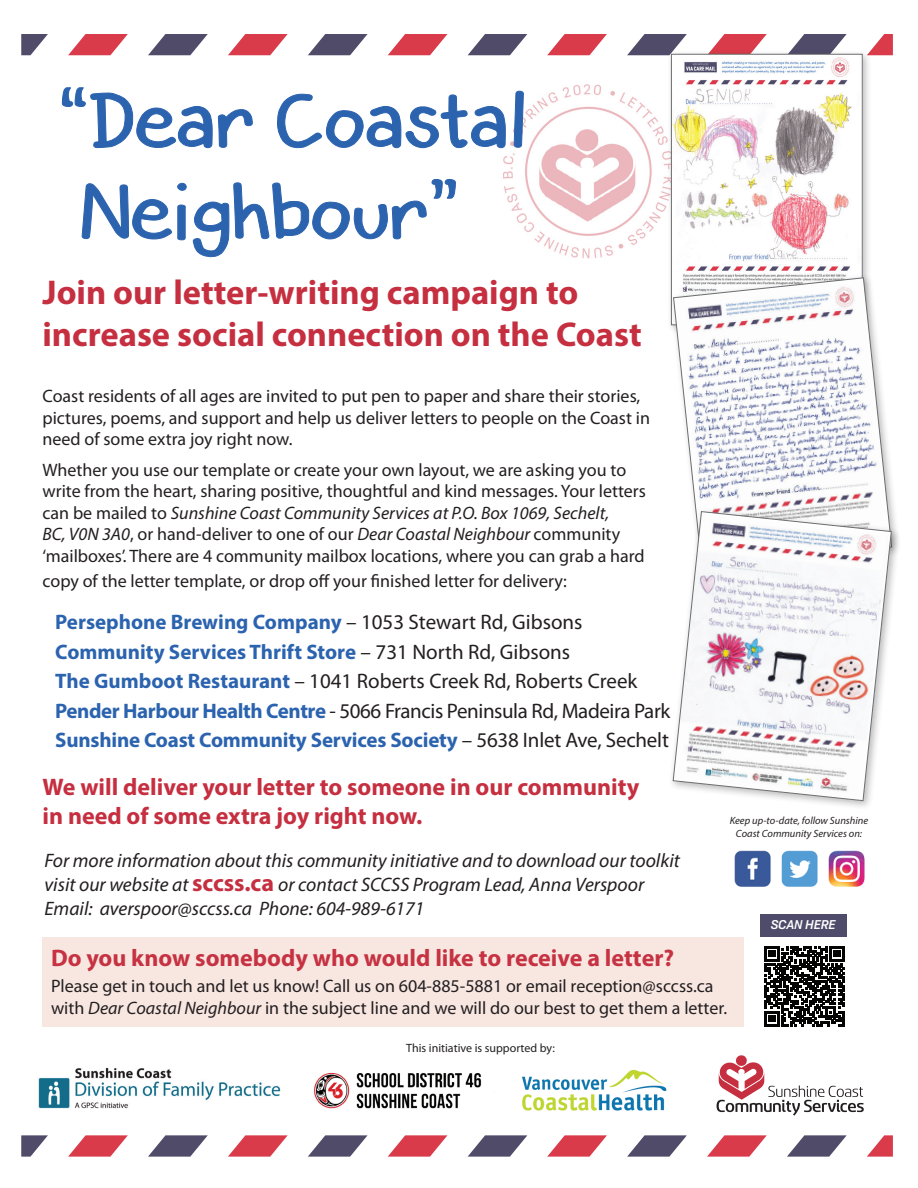
<style>
.page{position:relative;width:918px;height:1188px;background:#fff}
.page>*{position:absolute;margin:0;border:0;box-sizing:border-box;transform-origin:0 0}
.t1{font:700 34.5px/41.4px "Myriad Pro";color:#c52f40}
.t2{font:700 24px/28.8px "Myriad Pro";color:#c52f40}
.t3{font:700 24px "Myriad Pro";color:#c63241}
.t4{font:700 21px/29.4px "Myriad Pro";letter-spacing:-.005em;color:#2b63af}
.t5{font:italic 19.5px/24px "Myriad Pro";color:#231f20}
.t6{font:18px/21.6px "Myriad Pro";color:#231f20}
.t7{font:italic 500 12.45px "Moderna Sans";color:#fff}
.t8{font:12px "Myriad Pro";color:#231f20}
.t9{font:italic 10.5px/12.6px "Myriad Pro";color:#231f20;text-align:center}
.s1{font-style:italic}
.s2{font-weight:400;color:#231f20}
.s3{font-weight:700;font-style:normal;font-size:24px;color:#c52f40}
</style>
<div class="page">
<div style="left:43px;top:937px;width:701px;height:89px;background:#f8e6e1"></div>
<img style="left:524px;top:84px;width:142px;height:175px">
<svg style="left:468px;top:1135px;width:59px;height:22px"></svg>
<svg style="left:388px;top:1135px;width:59px;height:22px"></svg>
<svg style="left:308px;top:1135px;width:60px;height:22px"></svg>
<svg style="left:228px;top:1135px;width:60px;height:22px"></svg>
<svg style="left:148px;top:1135px;width:60px;height:22px"></svg>
<svg style="left:68px;top:1135px;width:60px;height:22px"></svg>
<svg style="left:21px;top:1135px;width:27px;height:22px"></svg>
<svg style="left:867px;top:1135px;width:26px;height:22px"></svg>
<svg style="left:787px;top:1135px;width:60px;height:22px"></svg>
<svg style="left:707px;top:1135px;width:60px;height:22px"></svg>
<svg style="left:627px;top:1135px;width:60px;height:22px"></svg>
<svg style="left:547px;top:1135px;width:60px;height:22px"></svg>
<svg style="left:468px;top:34px;width:59px;height:21px"></svg>
<svg style="left:388px;top:34px;width:59px;height:21px"></svg>
<svg style="left:308px;top:34px;width:60px;height:21px"></svg>
<svg style="left:228px;top:34px;width:60px;height:21px"></svg>
<svg style="left:148px;top:34px;width:60px;height:21px"></svg>
<svg style="left:68px;top:34px;width:60px;height:21px"></svg>
<svg style="left:21px;top:34px;width:27px;height:21px"></svg>
<svg style="left:872px;top:34px;width:21px;height:21px"></svg>
<svg style="left:792px;top:34px;width:55px;height:15px"></svg>
<svg style="left:712px;top:34px;width:55px;height:15px"></svg>
<svg style="left:627px;top:34px;width:60px;height:21px"></svg>
<svg style="left:547px;top:34px;width:60px;height:21px"></svg>
<svg style="left:717px;top:1055px;width:147px;height:61px"></svg>
<img style="left:522px;top:1069px;width:145px;height:42px">
<img style="left:314px;top:1072px;width:168px;height:37px">
<img style="left:38px;top:1067px;width:243px;height:42px">
<div style="left:666px;top:49px;width:206px;height:286px;background:#231f20;opacity:.3"></div>
<img style="left:673px;top:56px;width:188px;height:217px">
<div style="left:671px;top:54px;width:192px;height:271px;border:1px solid #6c6d70"></div>
<div style="left:669px;top:273px;width:232px;height:303px;background:#231f20;opacity:.3"></div>
<svg style="left:673px;top:277px;width:219px;height:230px"></svg>
<div style="left:669px;top:507px;width:232px;height:303px;background:#231f20;opacity:.3"></div>
<svg style="left:672px;top:511px;width:220px;height:290px"></svg>
<svg style="left:764px;top:946px;width:81px;height:80px"></svg>
<div style="left:760px;top:914px;width:86px;height:22px;background:#4f4b6a"></div>
<img style="left:734px;top:850px;width:131px;height:37px">
<svg style="left:62px;top:87px;width:462px;height:170px"></svg>
<h1 class="t1" style="left:43px;top:271px;width:601px">Join our letter-writing campaign to increase social connection on the Coast</h1>
<p class="t6" style="left:43px;top:385px;width:609px">Coast residents of all ages are invited to put pen to paper and share their stories, pictures, poems, and support and help us deliver letters to people on the Coast in need of some extra joy right now.</p>
<p class="t6" style="left:43px;top:458px;width:605px">Whether you use our template or create your own layout, we are asking you to write from the heart, sharing positive, thoughtful and kind messages. Your letters can be mailed to <span class="s1">Sunshine Coast Community Services at P.O. Box 1069, Sechelt,<br>BC, V0N 3A0</span>, or hand-deliver to one of our <span class="s1">Dear Coastal Neighbour</span> community ‘mailboxes’. There are 4 community mailbox locations, where you can grab a hard</p>
<p class="t6" style="left:43px;top:570px;width:526px">copy of the letter template, or drop off your finished letter for delivery:</p>
<p class="t4" style="left:55px;top:607px;width:617px">Persephone Brewing Company <span class="s2">– 1053 Stewart Rd, Gibsons </span>Community Services Thrift Store <span class="s2">– 731 North Rd, Gibsons<br></span>The Gumboot Restaurant <span class="s2">– 1041 Roberts Creek Rd, Roberts Creek </span>Pender Harbour Health Centre <span class="s2">- 5066 Francis Peninsula Rd, Madeira Park </span>Sunshine Coast Community Services Society <span class="s2">– 5638 Inlet Ave, Sechelt</span></p>
<h2 class="t2" style="left:43px;top:772px;width:598px">We will deliver your letter to someone in our community in need of some extra joy right now.</h2>
<p class="t9" style="left:730px;top:814px;width:140px">Keep up-to-date, follow Sunshine<br>Coast Community Services on:</p>
<p class="t5" style="left:44px;top:848px;width:637px">For more information about this community initiative and to download our toolkit visit our website at <span class="s3">sccss.ca</span> or contact SCCSS Program Lead, Anna Verspoor<br>Email: averspoor@sccss.ca Phone: 604-989-6171</p>
<h2 class="t3" style="left:51px;top:942px;width:625px">Do you know somebody who would like to receive a letter?</h2>
<p class="t6" style="left:51px;top:975px;width:678px">Please get in touch and let us know! Call us on 604-885-5881 or email reception@sccss.ca with <span class="s1">Dear Coastal Neighbour</span> in the subject line and we will do our best to get them a letter.</p>
<p class="t8" style="left:406px;top:1041px;width:150px">This initiative is supported by:</p>
<p class="t7" style="left:771px;top:917px;width:66px">SCAN HERE</p>
</div>
